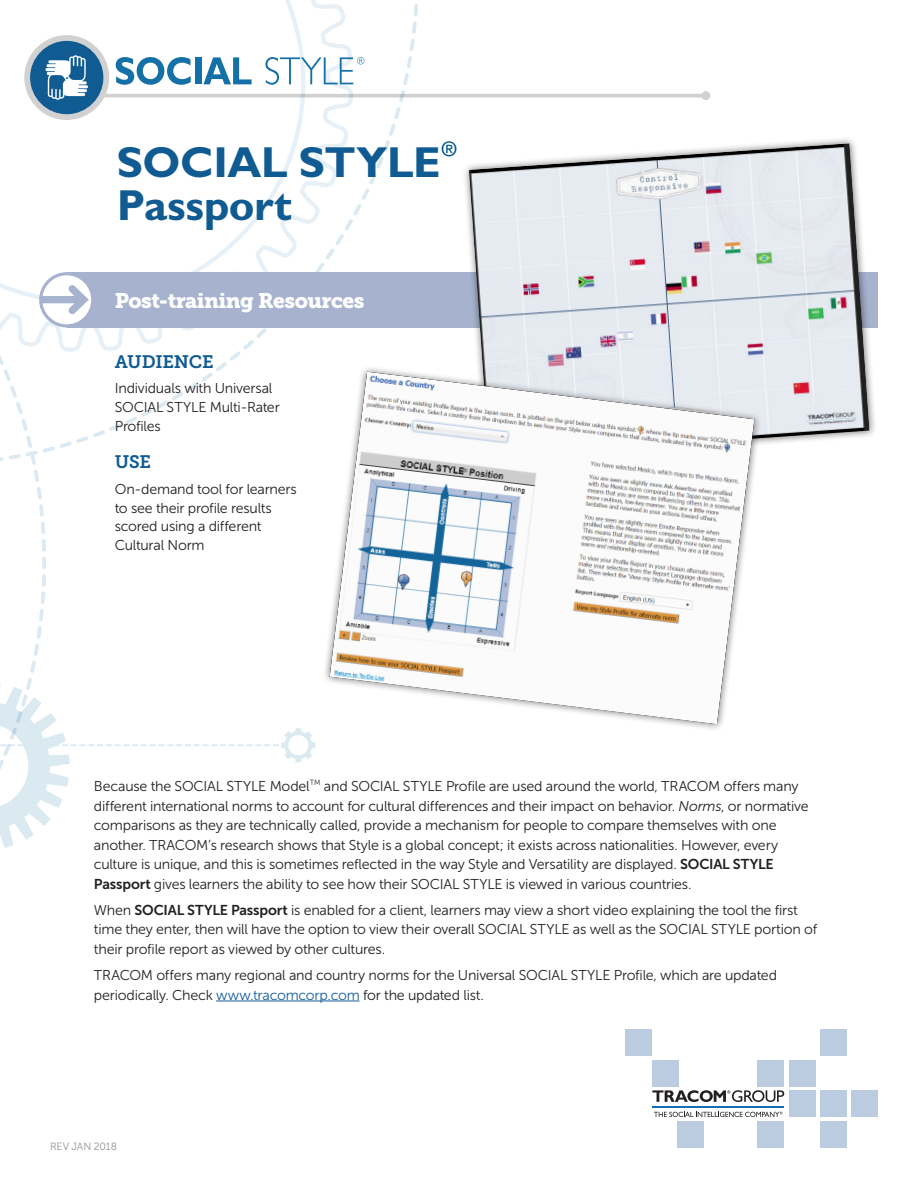
<style>
.page{position:relative;width:918px;height:1188px;background:#fff}
.page>*{position:absolute;margin:0;border:0;box-sizing:border-box;transform-origin:0 0}
.Title_on_Front{font:700 43.5px "Gill Sans";letter-spacing:-.01em;color:#0f5b92}
.Course_Type_Smaller{font:21px "Museo Slab 900";letter-spacing:-.025em;color:#fff}
.Title_on_Front-2{font:500 20.1px "Helvetica Neue LT Std";color:#00558b}
.Head{font:18px "Museo Slab 700";letter-spacing:-.01em;color:#0f5b92}
.Body{font:14.25px/19.5px "Museo Sans 300";letter-spacing:-.015em;color:#231f20}
.Body-2{font:10.5px "Museo Sans 300";letter-spacing:-.01em;color:#8f9194}
.s1{font-style:italic}
.s2{font-family:"Museo Sans 700"}
.s3{color:#175d9e}
</style>
<div class="page">
<svg style="left:249px;top:0;width:105px;height:328px"></svg>
<div style="left:758px;top:1060px;width:26px;height:26px;background:#bccce0"></div>
<div style="left:652px;top:1060px;width:26px;height:26px;background:#bccce0"></div>
<div style="left:626px;top:1029px;width:26px;height:27px;background:#bccce0"></div>
<div style="left:758px;top:1121px;width:26px;height:27px;background:#bccce0"></div>
<div style="left:677px;top:1121px;width:27px;height:27px;background:#bccce0"></div>
<div style="left:789px;top:1090px;width:26px;height:27px;background:#bccce0"></div>
<div style="left:789px;top:1060px;width:26px;height:26px;background:#bccce0"></div>
<div style="left:820px;top:1090px;width:26px;height:27px;background:#bccce0"></div>
<div style="left:820px;top:1029px;width:26px;height:27px;background:#bccce0"></div>
<div style="left:820px;top:1121px;width:26px;height:26px;background:#bccce0"></div>
<div style="left:851px;top:1090px;width:27px;height:27px;background:#bccce0"></div>
<div style="left:67px;top:272px;width:811px;height:55px;background:#a6b2ce"></div>
<hr style="left:216px;top:1001px;width:143px;height:1px;background:#175d9e">
<svg style="left:0;top:224px;width:315px;height:624px"></svg>
<div style="left:462px;top:137px;width:415px;height:328px;background:#231f20;opacity:.6"></div>
<img style="left:469px;top:143px;width:401px;height:314px">
<svg style="left:24px;top:35px;width:686px;height:85px"></svg>
<svg style="left:116px;top:57px;width:75px;height:28px"></svg>
<div style="left:195px;top:57px;width:6px;height:27px;background:#1470a6"></div>
<svg style="left:203px;top:57px;width:49px;height:27px"></svg>
<svg style="left:265px;top:57px;width:99px;height:28px"></svg>
<hr style="left:652px;top:1106px;width:132px;height:2px;background:#116fb3">
<svg style="left:652px;top:1090px;width:132px;height:12px"></svg>
<svg style="left:654px;top:1112px;width:129px;height:5px"></svg>
<div style="left:323px;top:365px;width:439px;height:367px;background:#231f20;opacity:.6"></div>
<img style="left:330px;top:372px;width:424px;height:352px">
<p class="Title_on_Front" style="left:117px;top:137px;width:325px">SOCIAL STYLE</p>
<p class="Title_on_Front-2" style="left:441px;top:137px;width:18px">®</p>
<p class="Title_on_Front" style="left:117px;top:180px;width:177px">Passport</p>
<p class="Course_Type_Smaller" style="left:115px;top:288px;width:251px">Post-training Resources</p>
<p class="Head" style="left:115px;top:352px;width:100px">AUDIENCE</p>
<p class="Body" style="left:115px;top:379px;width:167px;line-height:18.8px">Individuals with Universal<br>SOCIAL STYLE Multi-Rater<br>Profiles</p>
<p class="Head" style="left:115px;top:452px;width:38px">USE</p>
<p class="Body" style="left:115px;top:480px;width:184px;line-height:18.8px">On-demand tool for learners to see their profile results scored using a different<br>Cultural Norm</p>
<p class="Body" style="left:94px;top:776px;width:716px">Because the SOCIAL STYLE Model<sup>TM</sup> and SOCIAL STYLE Profile are used around the world, TRACOM offers many different international norms to account for cultural differences and their impact on behavior. <span class="s1">Norms</span>, or normative comparisons as they are technically called, provide a mechanism for people to compare themselves with one another. TRACOM’s research shows that Style is a global concept; it exists across nationalities. However, every culture is unique, and this is sometimes reflected in the way Style and Versatility are displayed. <span class="s2">SOCIAL STYLE Passport</span> gives learners the ability to see how their SOCIAL STYLE is viewed in various countries.</p>
<p class="Body" style="left:94px;top:900px;width:725px">When <span class="s2">SOCIAL STYLE Passport</span> is enabled for a client, learners may view a short video explaining the tool the first time they enter, then will have the option to view their overall SOCIAL STYLE as well as the SOCIAL STYLE portion of their profile report as viewed by other cultures.</p>
<p class="Body" style="left:94px;top:965px;width:685px">TRACOM offers many regional and country norms for the Universal SOCIAL STYLE Profile, which are updated periodically. Check <span class="s3">www.tracomcorp.com</span> for the updated list.</p>
<p class="Body-2" style="left:50px;top:1141px;width:68px">REV JAN 2018</p>
</div>
